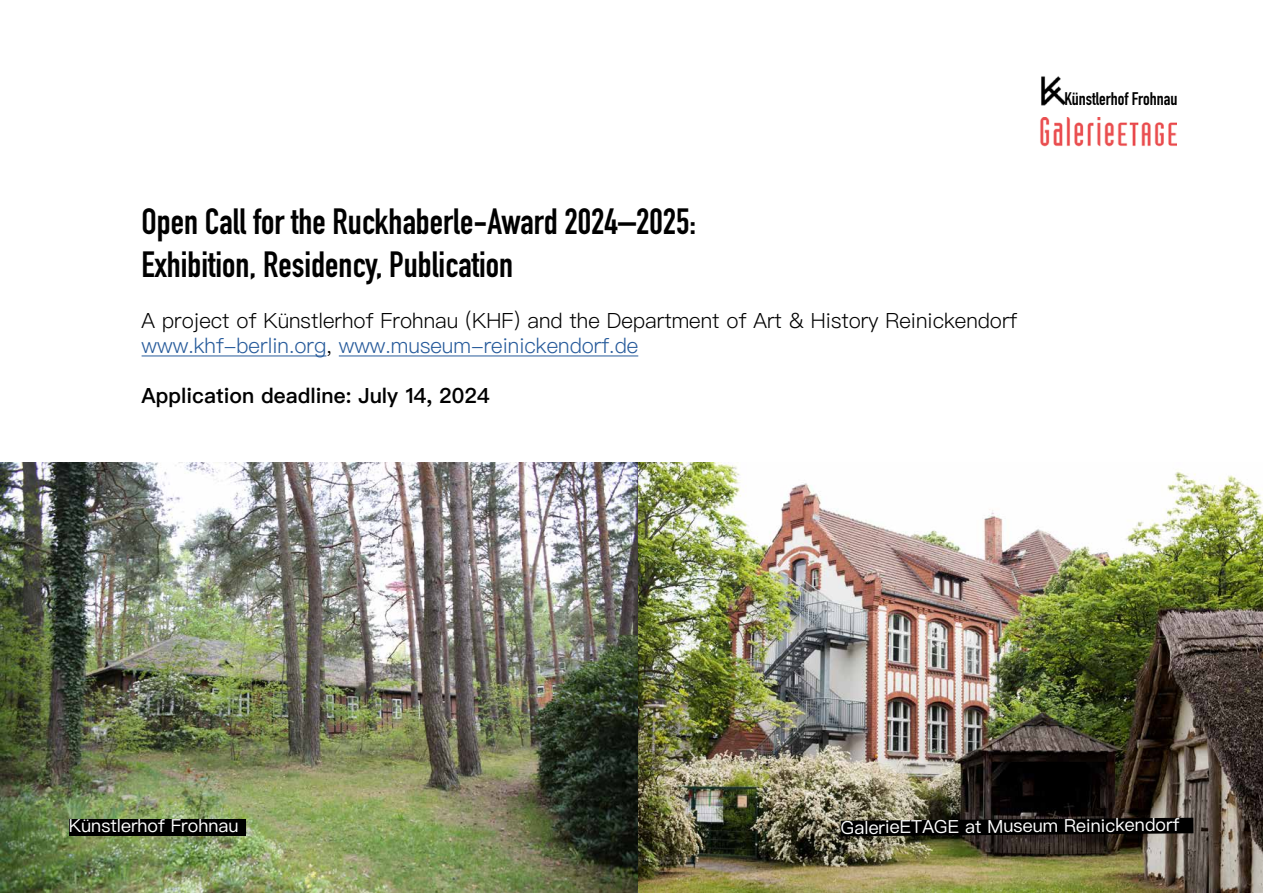
<style>
.page{position:relative;width:1263px;height:893px;background:#fff}
.page>*{position:absolute;margin:0;border:0;box-sizing:border-box;transform-origin:0 0}
.t1{font:700 36px/43.2px "DIN Condensed";color:#000}
.t2{font:300 21px/25.2px "Ping Fang SC";color:#000}
.t3{font:600 21px "Ping Fang SC";color:#000}
.t4{font:18px "Ping Fang SC";letter-spacing:-.01em;color:#fff}
.t5{font:700 18px "DIN Condensed";color:#000}
.s1{color:#275b9b}
</style>
<div class="page">
<hr style="left:142px;top:355px;width:184px;height:1px;background:#275b9b">
<hr style="left:339px;top:355px;width:299px;height:1px;background:#275b9b">
<img style="left:638px;top:463px;width:625px;height:430px">
<img style="left:0;top:462px;width:638px;height:431px">
<div style="left:69px;top:819px;width:177px;height:16px;background:#000"></div>
<svg style="left:841px;top:818px;width:352px;height:18px;background:#0a0908"></svg>
<img style="left:1041px;top:76px;width:25px;height:42px">
<img style="left:1040px;top:118px;width:136px;height:29px">
<h1 class="t1" style="left:142px;top:200px;width:556px">Open Call for the Ruckhaberle-Award 2024–2025:<br>Exhibition, Residency, Publication</h1>
<p class="t2" style="left:142px;top:307px;width:877px">A project of Künstlerhof Frohnau (KHF) and the Department of Art &amp; History Reinickendorf <span class="s1">www.khf-berlin.org</span>, <span class="s1">www.museum-reinickendorf.de</span></p>
<p class="t3" style="left:142px;top:383px;width:350px">Application deadline: July 14, 2024</p>
<p class="t5" style="left:1064px;top:86px;width:115px">Künstlerhof Frohnau</p>
<p class="t4" style="left:69px;top:814px;width:171px">Künstlerhof Frohnau</p>
<p class="t4" style="left:841px;top:815px;width:340px">GalerieETAGE at Museum Reinickendorf</p>
</div>
